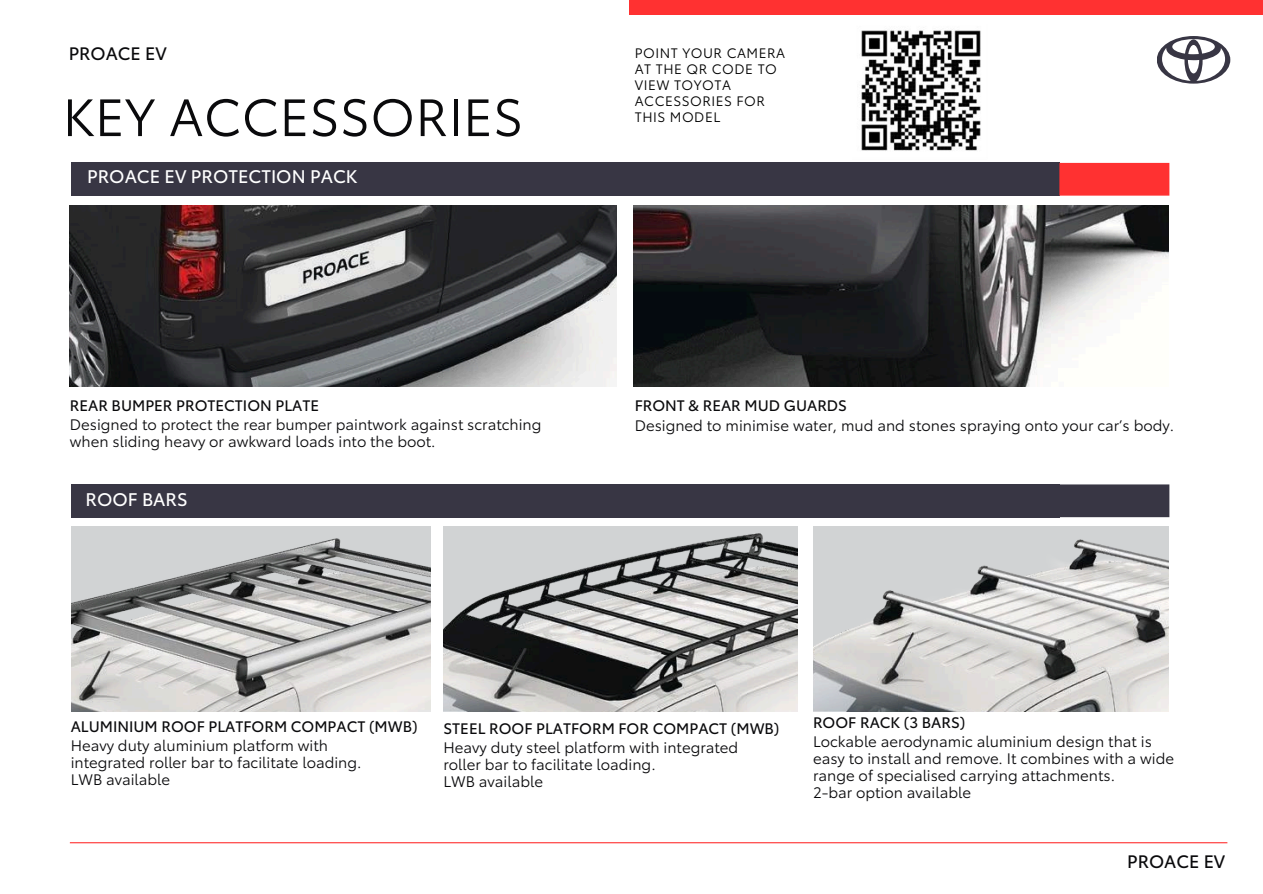
<style>
.page{position:relative;width:1263px;height:894px;background:#fff}
.page>*{position:absolute;margin:0;border:0;box-sizing:border-box;transform-origin:0 0}
.t1{font:51.6px "Toyota Type";letter-spacing:.005em;color:#0a0a0c}
.t2{font:18px "Toyota Type";color:#fff}
.t3{font:17.7px "Toyota Type";color:#0a0a0c}
.t4{font:15px/16.8px "Toyota Type";color:#0a0a0c}
.t5{font:15px/19.2px "Toyota Type";color:#0a0a0c}
.t6{font:13.5px/15.8px "Toyota Type";letter-spacing:.04em;color:#000}
.s1{font-style:inherit}
</style>
<div class="page">
<div style="left:629px;top:0;width:634px;height:15px;background:#ff3131"></div>
<div style="left:71px;top:163px;width:988px;height:32px;background:#383644"></div>
<div style="left:1059px;top:163px;width:110px;height:32px;background:#ff3131"></div>
<div style="left:71px;top:484px;width:988px;height:33px;background:#383644"></div>
<div style="left:1059px;top:484px;width:110px;height:33px;background:#383644"></div>
<svg style="left:1157px;top:36px;width:73px;height:48px"></svg>
<img style="left:70px;top:205px;width:547px;height:181px">
<img style="left:633px;top:205px;width:536px;height:181px">
<img style="left:71px;top:526px;width:359px;height:185px">
<img style="left:443px;top:526px;width:355px;height:185px">
<img style="left:813px;top:526px;width:355px;height:185px">
<img style="left:861px;top:30px;width:120px;height:121px">
<hr style="left:70px;top:841px;width:1157px;height:2px;background:#ff3131">
<h3 class="t3" style="left:69px;top:39px;width:100px">PROACE EV</h3>
<h3 class="t1" style="left:63px;top:76px;width:462px">KEY ACCESSORIES</h3>
<p class="t2" style="left:87px;top:162px;width:272px">PROACE EV PROTECTION PACK</p>
<p class="t4" style="left:70px;top:394px;width:473px;line-height:19.2px"><span class="s1">REAR BUMPER PROTECTION PLATE<br></span>Designed to protect the rear bumper paintwork against scratching</p>
<p class="t4" style="left:70px;top:431px;width:367px">when sliding heavy or awkward loads into the boot.</p>
<h2 class="t2" style="left:86px;top:484px;width:104px">ROOF BARS</h2>
<h2 class="t6" style="left:635px;top:44px;width:152px">POINT YOUR CAMERA<br>AT THE QR CODE TO<br>VIEW TOYOTA<br>ACCESSORIES FOR<br>THIS MODEL</h2>
<h3 class="t4" style="left:635px;top:394px;width:541px;line-height:20.2px"><span class="s1">FRONT &amp; REAR MUD GUARDS<br></span>Designed to minimise water, mud and stones spraying onto your car’s body.</h3>
<p class="t5" style="left:71px;top:715px;width:348px">ALUMINIUM ROOF PLATFORM COMPACT (MWB)<br><span class="s1">Heavy duty aluminium platform with</span></p>
<p class="t4" style="left:71px;top:752px;width:292px">integrated roller bar to facilitate loading.<br>LWB available</p>
<h3 class="t4" style="left:443px;top:717px;width:337px;line-height:19.2px"><span class="s1">STEEL ROOF PLATFORM FOR COMPACT (MWB)<br></span>Heavy duty steel platform with integrated</h3>
<h3 class="t4" style="left:443px;top:754px;width:214px">roller bar to facilitate loading.<br>LWB available</h3>
<h3 class="t4" style="left:813px;top:711px;width:340px;line-height:19.2px"><span class="s1">ROOF RACK (3 BARS)<br></span>Lockable aerodynamic aluminium design that is</h3>
<h3 class="t4" style="left:813px;top:748px;width:362px">easy to install and remove. It combines with a wide range of specialised carrying attachments.<br>2-bar option available</h3>
<p class="t3" style="left:1127px;top:847px;width:100px">PROACE EV</p>
</div>
